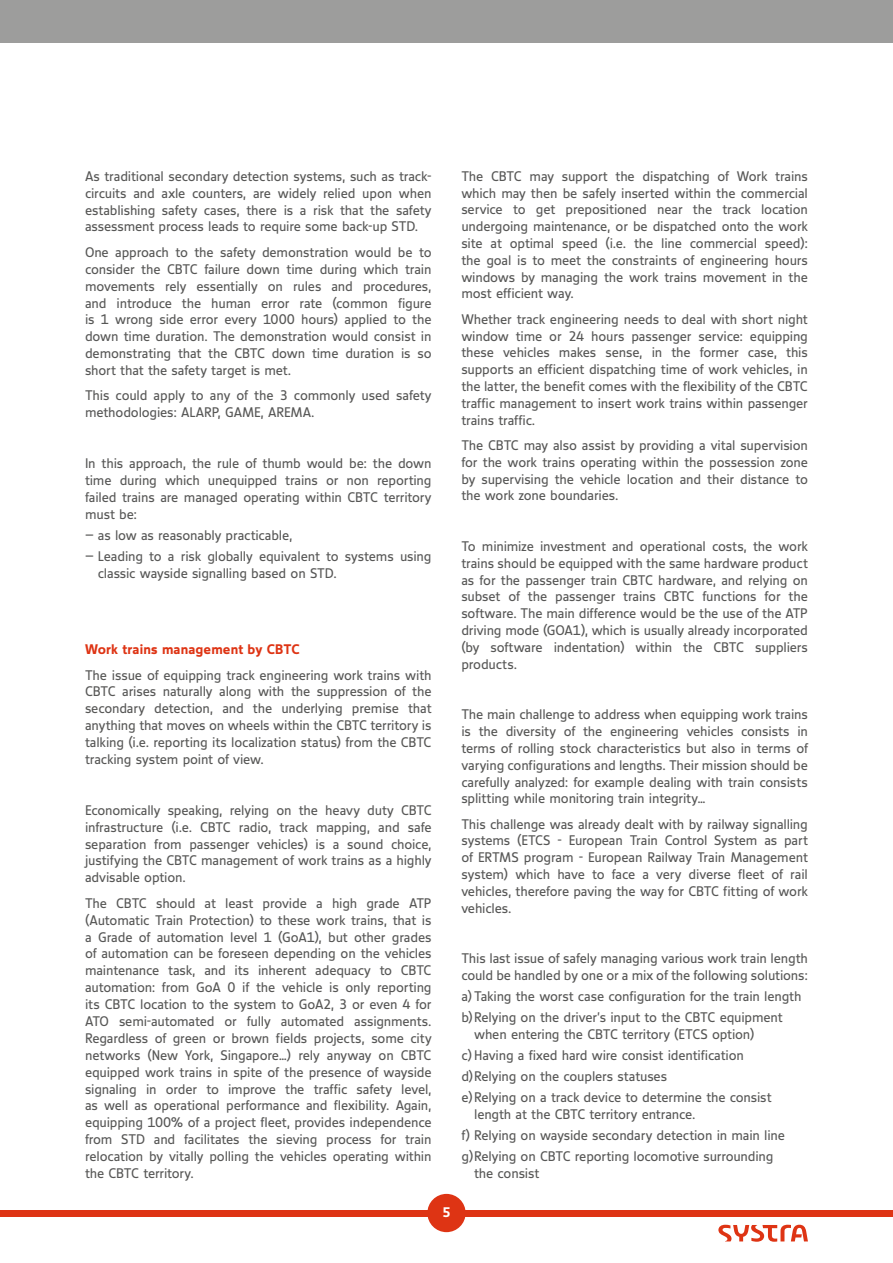
<style>
.page{position:relative;width:893px;height:1263px;background:#fff}
.page>*{position:absolute;margin:0;border:0;box-sizing:border-box;transform-origin:0 0}
.t1{font:13.5px/17px "Speech Book Tf";letter-spacing:-.015em;color:#575756;text-align:justify}
.t2{font:13.5px "Speech Bold Tf";letter-spacing:.005em;color:#de3414}
.t3{font:13.5px "Speech Bold Caps Tf";color:#fff}
</style>
<div class="page">
<div style="left:0;top:1210px;width:893px;height:6px;background:#de3414"></div>
<div style="left:427px;top:1194px;width:39px;height:38px;background:#de3414;border-radius:50%"></div>
<div style="left:0;top:0;width:893px;height:43px;background:#9d9d9c"></div>
<svg style="left:718px;top:1225px;width:90px;height:17px"></svg>
<p class="t1" style="left:85px;top:167px;width:348px">As traditional secondary detection systems, such as track&shy;circuits and axle counters, are widely relied upon when establishing safety cases, there is a risk that the safety assessment process leads to require some back-up STD.</p>
<p class="t1" style="left:85px;top:243px;width:348px">One approach to the safety demonstration would be to consider the CBTC failure down time during which train movements rely essentially on rules and procedures, and introduce the human error rate (common figure is 1 wrong side error every 1000 hours) applied to the down time duration. The demonstration would consist in demonstrating that the CBTC down time duration is so short that the safety target is met.</p>
<p class="t1" style="left:85px;top:387px;width:348px">This could apply to any of the 3 commonly used safety methodologies: ALARP, GAME, AREMA.</p>
<p class="t1" style="left:85px;top:455px;width:348px">In this approach, the rule of thumb would be: the down time during which unequipped trains or non reporting failed trains are managed operating within CBTC territory must be:</p>
<p class="t1" style="left:85px;top:527px;width:209px">— as low as reasonably practicable,</p>
<p class="t1" style="left:98px;top:548px;width:335px;text-indent:-13px">— Leading to a risk globally equivalent to systems using classic wayside signalling based on STD.</p>
<p class="t2" style="left:85px;top:641px;width:216px">Work trains management by CBTC</p>
<p class="t1" style="left:85px;top:666px;width:348px">The issue of equipping track engineering work trains with CBTC arises naturally along with the suppression of the secondary detection, and the underlying premise that anything that moves on wheels within the CBTC territory is talking (i.e. reporting its localization status) from the CBTC tracking system point of view.</p>
<p class="t1" style="left:85px;top:801px;width:348px">Economically speaking, relying on the heavy duty CBTC infrastructure (i.e. CBTC radio, track mapping, and safe separation from passenger vehicles) is a sound choice, justifying the CBTC management of work trains as a highly advisable option.</p>
<p class="t1" style="left:85px;top:894px;width:348px">The CBTC should at least provide a high grade ATP (Automatic Train Protection) to these work trains, that is a Grade of automation level 1 (GoA1), but other grades of automation can be foreseen depending on the vehicles maintenance task, and its inherent adequacy to CBTC automation: from GoA 0 if the vehicle is only reporting its CBTC location to the system to GoA2, 3 or even 4 for ATO semi-automated or fully automated assignments.<br>Regardless of green or brown fields projects, some city networks (New York, Singapore…) rely anyway on CBTC equipped work trains in spite of the presence of wayside signaling in order to improve the traffic safety level, as well as operational performance and flexibility. Again, equipping 100% of a project fleet, provides independence from STD and facilitates the sieving process for train relocation by vitally polling the vehicles operating within the CBTC territory.</p>
<p class="t1" style="left:461px;top:167px;width:348px">The CBTC may support the dispatching of Work trains which may then be safely inserted within the commercial service to get prepositioned near the track location undergoing maintenance, or be dispatched onto the work site at optimal speed (i.e. the line commercial speed): the goal is to meet the constraints of engineering hours windows by managing the work trains movement in the most efficient way.</p>
<p class="t1" style="left:461px;top:310px;width:348px">Whether track engineering needs to deal with short night window time or 24 hours passenger service: equipping these vehicles makes sense, in the former case, this supports an efficient dispatching time of work vehicles, in the latter, the benefit comes with the flexibility of the CBTC traffic management to insert work trains within passenger trains traffic.</p>
<p class="t1" style="left:461px;top:437px;width:348px">The CBTC may also assist by providing a vital supervision for the work trains operating within the possession zone by supervising the vehicle location and their distance to the work zone boundaries.</p>
<p class="t1" style="left:461px;top:538px;width:348px">To minimize investment and operational costs, the work trains should be equipped with the same hardware product as for the passenger train CBTC hardware, and relying on subset of the passenger trains CBTC functions for the software. The main difference would be the use of the ATP driving mode (GOA1), which is usually already incorporated (by software indentation) within the CBTC suppliers products.</p>
<p class="t1" style="left:461px;top:706px;width:348px">The main challenge to address when equipping work trains is the diversity of the engineering vehicles consists in terms of rolling stock characteristics but also in terms of varying configurations and lengths. Their mission should be carefully analyzed: for example dealing with train consists splitting while monitoring train integrity…</p>
<p class="t1" style="left:461px;top:815px;width:348px">This challenge was already dealt with by railway signalling systems (ETCS - European Train Control System as part of ERTMS program - European Railway Train Management system) which have to face a very diverse fleet of rail vehicles, therefore paving the way for CBTC fitting of work vehicles.</p>
<p class="t3" style="left:442px;top:1205px;width:10px">5</p>
<p class="t1" style="left:461px;top:950px;width:348px">This last issue of safely managing various work train length could be handled by one or a mix of the following solutions:</p>
<p class="t1" style="left:461px;top:986px;width:342px;line-height:21px">a)Taking the worst case configuration for the train length b)Relying on the driver’s input to the CBTC equipment</p>
<p class="t1" style="left:461px;top:1024px;width:312px;line-height:21px;text-align:left;text-indent:13px">when entering the CBTC territory (ETCS option)<br>c) Having a fixed hard wire consist identification d)Relying on the couplers statuses<br>e)Relying on a track device to determine the consist</p>
<p class="t1" style="left:461px;top:1104px;width:325px;line-height:21px;text-align:left;text-indent:13px">length at the CBTC territory entrance.<br>f) Relying on wayside secondary detection in main line g)Relying on CBTC reporting locomotive surrounding</p>
<p class="t1" style="left:474px;top:1164px;width:67px">the consist</p>
</div>
